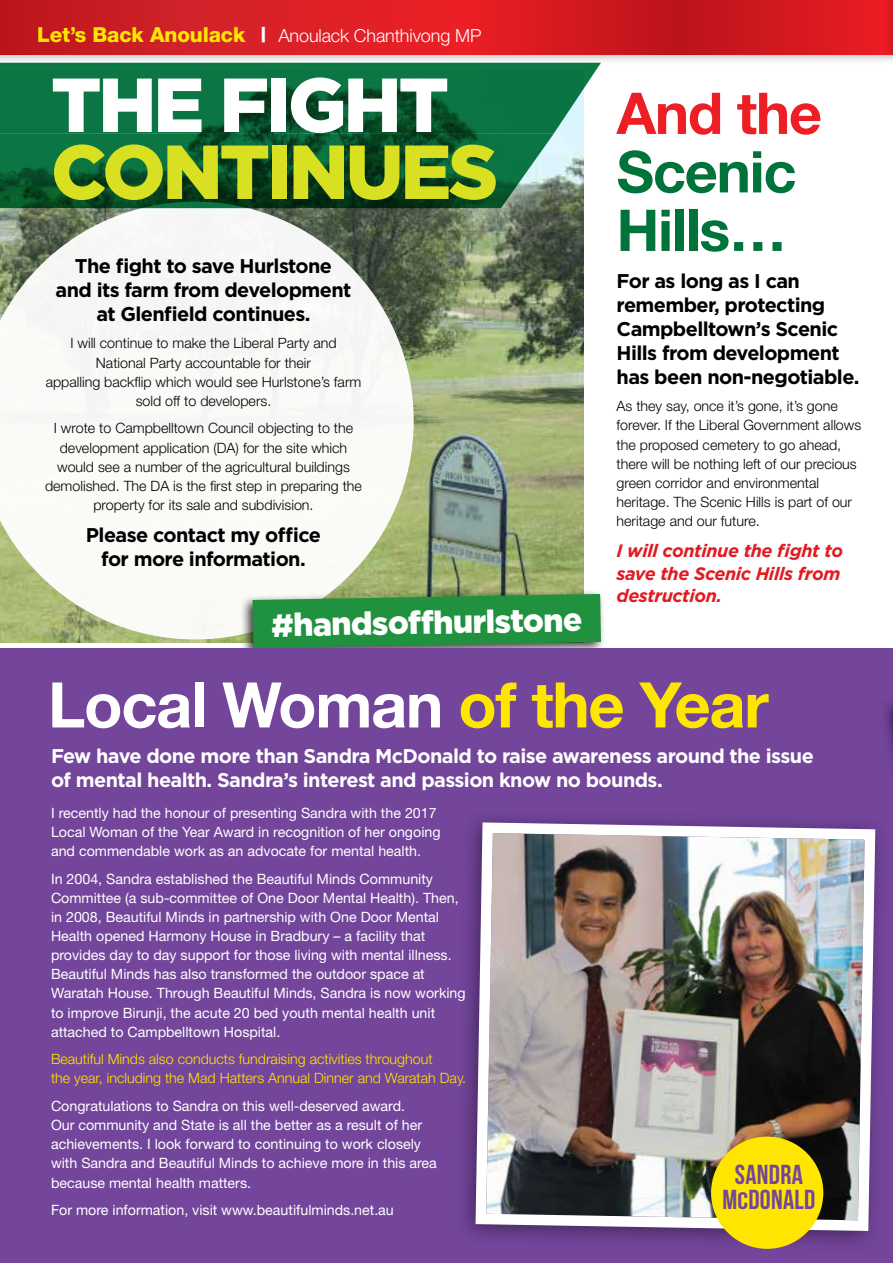
<style>
.page{position:relative;width:893px;height:1263px;background:#fff}
.page>*{position:absolute;margin:0;border:0;box-sizing:border-box;transform-origin:0 0}
.t1{font:900 76.35px "Gotham";letter-spacing:-.04em;color:#d9e021}
.t2{font:900 76.35px "Gotham";letter-spacing:-.04em;color:#fff}
.t3{font:700 63px "Helvetica Neue";letter-spacing:-.02em;color:#fff}
.t4{font:700 57.6px/58.5px "Helvetica Neue";letter-spacing:-.02em;color:#00733b}
.t5{font:700 57.6px "Helvetica Neue";letter-spacing:-.02em;color:#ed1e24}
.t6{font:900 32.1px "Gotham";color:#fff}
.t7{font:27.45px/25.7px "Bebas Neue";letter-spacing:.01em;color:#73459b;text-align:center}
.t8{font:700 19.8px/24px "Gotham";letter-spacing:-.03em;color:#000;text-align:center}
.t9{font:700 19.8px/24px "Gotham";letter-spacing:-.03em;color:#fff}
.t10{font:italic 700 18px/22.5px "Gotham";letter-spacing:-.02em;color:#e11b22}
.t11{font:300 18px "Helvetica Neue";letter-spacing:-.005em;color:#fff}
.t12{font:14.25px/19px "Helvetica Neue";color:#fff}
.t13{font:300 14.25px/19px "Helvetica Neue";color:#000;text-align:center}
.t14{font:300 14.25px/19px "Helvetica Neue";color:#ffe600}
.s1{font-weight:800;font-size:20.7px;color:#ffe600}
.s2{font-weight:800;font-size:20.7px}
.s3{color:#ffe600}
.s4{font-size:23.85px}
</style>
<div class="page">
<img style="left:0;top:208px;width:584px;height:434px">
<div style="left:0;top:0;width:893px;height:65px;background:#000;opacity:.3"></div>
<svg style="left:0;top:0;width:884px;height:54px;background:#d31b22"></svg>
<div style="left:884px;top:0;width:9px;height:65px;background:#000;opacity:.3"></div>
<hr style="left:892px;top:0;width:1px;height:54px;background:#c7171e">
<svg style="left:0;top:208px;width:414px;height:431px"></svg>
<div style="left:239px;top:589px;width:367px;height:72px;background:#000;opacity:.75"></div>
<svg style="left:253px;top:594px;width:348px;height:54px;background:#2c9146"></svg>
<div style="left:0;top:648px;width:893px;height:615px;background:#73459b"></div>
<div style="left:454px;top:809px;width:435px;height:443px;background:#000;opacity:.4"></div>
<img style="left:470px;top:817px;width:411px;height:419px">
<svg style="left:0;top:63px;width:601px;height:145px;background:#186941"></svg>
<img style="left:828px;top:702px;width:65px;height:434px">
<div style="left:711px;top:1136px;width:112px;height:113px;background:#ffe600;border-radius:50%"></div>
<p class="t11" style="left:37px;top:25px;width:446px"><span class="s1">Let’s Back Anoulack</span> <span class="s2">|</span> Anoulack Chanthivong MP</p>
<h1 class="t2" style="left:51px;top:52px;width:399px">THE FIGHT</h1>
<h1 class="t1" style="left:51px;top:119px;width:449px">CONTINUES</h1>
<h3 class="t8" style="left:56px;top:254px;width:297px">The fight to save Hurlstone and its farm from development at Glenfield continues.</h3>
<p class="t13" style="left:46px;top:333px;width:317px">I will continue to make the Liberal Party and National Party accountable for their<br>appalling backflip which would see Hurlstone’s farm sold off to developers.</p>
<p class="t13" style="left:45px;top:418px;width:318px">I wrote to Campbelltown Council objecting to the development application (DA) for the site which would see a number of the agricultural buildings demolished. The DA is the first step in preparing the property for its sale and subdivision.</p>
<h3 class="t8" style="left:86px;top:523px;width:237px">Please contact my office for more information.</h3>
<h3 class="t6" style="left:271px;top:603px;width:313px;rotate:-1deg">#handsoff hurlstone</h3>
<h3 class="t5" style="left:617px;top:78px;width:207px">And the</h3>
<h3 class="t4" style="left:617px;top:141px;width:181px">Scenic<br>Hills…</h3>
<h3 class="t8" style="left:617px;top:269px;width:244px;text-align:left">For as long as I can remember, protecting<br>Campbelltown’s Scenic<br>Hills from development has been non-negotiable.</h3>
<p class="t13" style="left:617px;top:396px;width:246px;text-align:left">As they say, once it’s gone, it’s gone forever. If the Liberal Government allows the proposed cemetery to go ahead, there will be nothing left of our precious green corridor and environmental heritage. The Scenic Hills is part of our heritage and our future.</p>
<p class="t10" style="left:617px;top:539px;width:228px">I will continue the fight to save the Scenic Hills from destruction.</p>
<h2 class="t3" style="left:48px;top:666px;width:722px">Local Woman <span class="s3">of the Year</span></h2>
<h3 class="t9" style="left:51px;top:743px;width:764px">Few have done more than Sandra McDonald to raise awareness around the issue of mental health. Sandra’s interest and passion know no bounds.</h3>
<p class="t12" style="left:51px;top:803px;width:391px">I recently had the honour of presenting Sandra with the 2017<br>Local Woman of the Year Award in recognition of her ongoing and commendable work as an advocate for mental health.</p>
<p class="t12" style="left:51px;top:869px;width:416px">In 2004, Sandra established the Beautiful Minds Community Committee (a sub-committee of One Door Mental Health). Then, in 2008, Beautiful Minds in partnership with One Door Mental Health opened Harmony House in Bradbury – a facility that provides day to day support for those living with mental illness.<br>Beautiful Minds has also transformed the outdoor space at Waratah House. Through Beautiful Minds, Sandra is now working to improve Birunji, the acute 20 bed youth mental health unit attached to Campbelltown Hospital.</p>
<p class="t14" style="left:51px;top:1049px;width:417px">Beautiful Minds also conducts fundraising activities throughout<br>the year, including the Mad Hatters Annual Dinner and Waratah Day.</p>
<p class="t12" style="left:51px;top:1096px;width:387px">Congratulations to Sandra on this well-deserved award.<br>Our community and State is all the better as a result of her achievements. I look forward to continuing to work closely with Sandra and Beautiful Minds to achieve more in this area because mental health matters.</p>
<p class="t12" style="left:51px;top:1200px;width:344px">For more information, visit www.beautifulminds.net.au</p>
<h3 class="t7" style="left:722px;top:1161px;width:94px">SANDRA<br>M<span class="s4">C</span>DONALD</h3>
</div>
